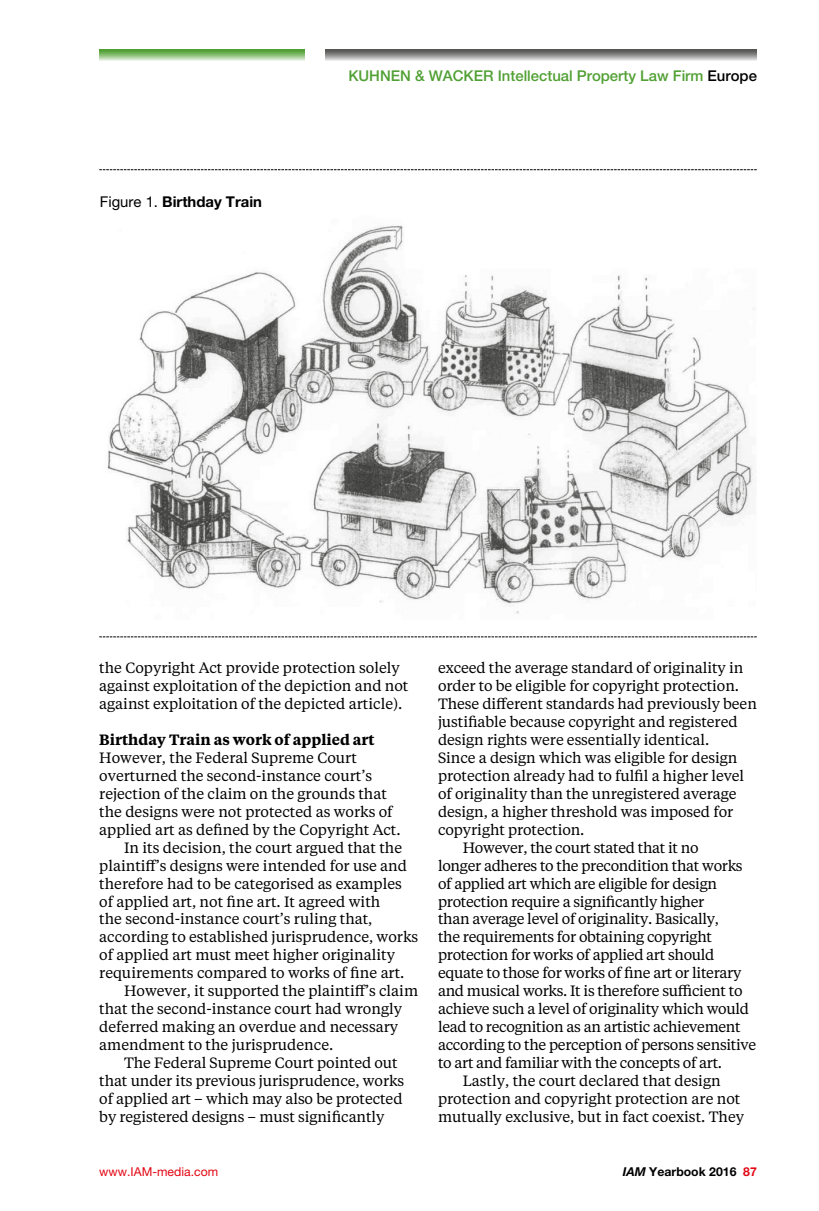
<style>
.page{position:relative;width:819px;height:1211px;background:#fff}
.page>*{position:absolute;margin:0;border:0;box-sizing:border-box;transform-origin:0 0}
.t1{font:14.88px/18px "Tiempos Text";letter-spacing:-.005em;color:#000}
.t2{font:500 14.88px "Helvetica Neue";color:#51a034}
.t3{font:600 14.88px "Tiempos Text";color:#000}
.t4{font:700 14.88px "Helvetica Neue";color:#000}
.t5{font:12.25px "Helvetica Neue";color:#e30613}
.t6{font:700 12.25px "Helvetica Neue";color:#000}
.s1{font-weight:400}
.s2{color:#000}
.s3{font-style:italic}
.s4{color:#e30613}
</style>
<div class="page">
<svg style="left:99px;top:169px;width:657px;height:1px"></svg>
<svg style="left:99px;top:50px;width:206px;height:11px"></svg>
<svg style="left:325px;top:50px;width:431px;height:11px"></svg>
<img style="left:107px;top:225px;width:647px;height:389px">
<svg style="left:99px;top:636px;width:657px;height:1px"></svg>
<p class="t4" style="left:100px;top:192px;width:163px"><span class="s1">Figure 1.</span> Birthday Train</p>
<p class="t2" style="left:348px;top:67px;width:410px">KUHNEN &amp; WACKER Intellectual Property Law Firm <span class="s2">Europe</span></p>
<p class="t1" style="left:99px;top:658px;width:311px">the Copyright Act provide protection solely against exploitation of the depiction and not against exploitation of the depicted article).</p>
<p class="t3" style="left:99px;top:729px;width:277px">Birthday Train as work of applied art</p>
<p class="t1" style="left:99px;top:748px;width:259px">However, the Federal Supreme Court</p>
<p class="t1" style="left:99px;top:766px;width:274px">overturned the second-instance court’s</p>
<p class="t1" style="left:99px;top:784px;width:289px">rejection of the claim on the grounds that</p>
<p class="t1" style="left:99px;top:801px;width:295px">the designs were not protected as works of</p>
<p class="t1" style="left:99px;top:819px;width:303px">applied art as defined by the Copyright Act.</p>
<p class="t1" style="left:124px;top:837px;width:279px">In its decision, the court argued that the</p>
<p class="t1" style="left:99px;top:855px;width:309px">plaintiff’s designs were intended for use and</p>
<p class="t1" style="left:99px;top:873px;width:304px">therefore had to be categorised as examples</p>
<p class="t1" style="left:99px;top:891px;width:282px">of applied art, not fine art. It agreed with</p>
<p class="t1" style="left:99px;top:909px;width:275px">the second-instance court’s ruling that,</p>
<p class="t1" style="left:99px;top:927px;width:320px">according to established jurisprudence, works</p>
<p class="t1" style="left:99px;top:945px;width:297px">of applied art must meet higher originality</p>
<p class="t1" style="left:99px;top:963px;width:307px">requirements compared to works of fine art.</p>
<p class="t1" style="left:124px;top:981px;width:295px">However, it supported the plaintiff’s claim</p>
<p class="t1" style="left:99px;top:999px;width:304px">that the second-instance court had wrongly</p>
<p class="t1" style="left:99px;top:1017px;width:300px">deferred making an overdue and necessary</p>
<p class="t1" style="left:99px;top:1035px;width:235px">amendment to the jurisprudence.</p>
<p class="t1" style="left:124px;top:1053px;width:275px">The Federal Supreme Court pointed out</p>
<p class="t1" style="left:99px;top:1071px;width:306px">that under its previous jurisprudence, works</p>
<p class="t1" style="left:99px;top:1088px;width:305px">of applied art – which may also be protected</p>
<p class="t1" style="left:99px;top:1106px;width:287px">by registered designs – must significantly</p>
<p class="t1" style="left:438px;top:658px;width:307px">exceed the average standard of originality in</p>
<p class="t1" style="left:438px;top:676px;width:302px">order to be eligible for copyright protection.</p>
<p class="t1" style="left:438px;top:694px;width:320px">These different standards had previously been</p>
<p class="t1" style="left:438px;top:712px;width:301px">justifiable because copyright and registered</p>
<p class="t1" style="left:438px;top:730px;width:273px">design rights were essentially identical.</p>
<p class="t1" style="left:438px;top:748px;width:301px">Since a design which was eligible for design</p>
<p class="t1" style="left:438px;top:766px;width:308px">protection already had to fulfil a higher level</p>
<p class="t1" style="left:438px;top:784px;width:300px">of originality than the unregistered average</p>
<p class="t1" style="left:438px;top:801px;width:297px">design, a higher threshold was imposed for</p>
<p class="t1" style="left:438px;top:819px;width:148px">copyright protection.</p>
<p class="t1" style="left:463px;top:837px;width:237px">However, the court stated that it no</p>
<p class="t1" style="left:438px;top:855px;width:306px">longer adheres to the precondition that works</p>
<p class="t1" style="left:438px;top:873px;width:280px">of applied art which are eligible for design</p>
<p class="t1" style="left:438px;top:891px;width:268px">protection require a significantly higher</p>
<p class="t1" style="left:438px;top:909px;width:282px">than average level of originality. Basically,</p>
<p class="t1" style="left:438px;top:927px;width:275px">the requirements for obtaining copyright</p>
<p class="t1" style="left:438px;top:945px;width:278px">protection for works of applied art should</p>
<p class="t1" style="left:438px;top:963px;width:305px">equate to those for works of fine art or literary</p>
<p class="t1" style="left:438px;top:981px;width:306px">and musical works. It is therefore sufficient to</p>
<p class="t1" style="left:438px;top:999px;width:312px">achieve such a level of originality which would</p>
<p class="t1" style="left:438px;top:1017px;width:304px">lead to recognition as an artistic achievement</p>
<p class="t1" style="left:438px;top:1035px;width:320px">according to the perception of persons sensitive</p>
<p class="t1" style="left:438px;top:1053px;width:285px">to art and familiar with the concepts of art.</p>
<p class="t1" style="left:463px;top:1071px;width:259px">Lastly, the court declared that design</p>
<p class="t1" style="left:438px;top:1088px;width:304px">protection and copyright protection are not</p>
<p class="t1" style="left:438px;top:1106px;width:307px">mutually exclusive, but in fact coexist. They</p>
<p class="t5" style="left:99px;top:1163px;width:120px">www.IAM-media.com</p>
<p class="t6" style="left:622px;top:1163px;width:136px"><span class="s3">IAM</span> Yearbook 2016 <span class="s4">87</span></p>
</div>
